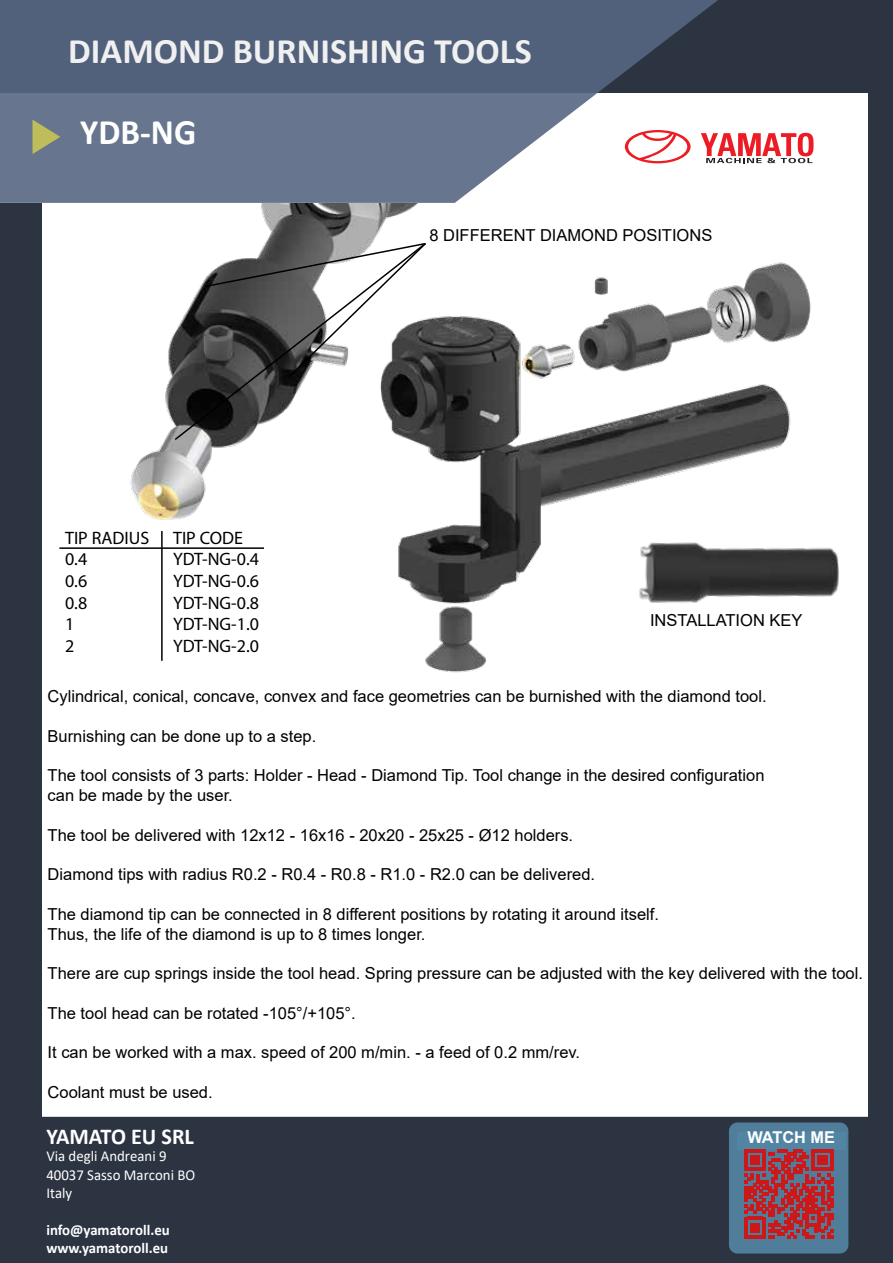
<style>
.page{position:relative;width:893px;height:1263px;background:#fff}
.page>*{position:absolute;margin:0;border:0;box-sizing:border-box;transform-origin:0 0}
.t1{font:700 36px "Calibri";color:#f0f0f1}
.t2{font:700 36px "Calibri";color:#fff}
.t3{font:700 22.8px "Calibri";color:#fff}
.t4{font:18px "Myriad Pro";color:#000}
.t5{font:16.5px/19.8px "Arial";color:#000}
.t6{font:700 16.35px "Arial";color:#fff}
.t7{font:15.15px/18.1px "Calibri";color:#fff}
.t8{font:700 15.15px/18.1px "Calibri";color:#fff}
</style>
<div class="page">
<div style="left:0;top:1218px;width:892px;height:45px;background:#2c3341"></div>
<div style="left:35px;top:1117px;width:845px;height:137px;background:#2c3341;border-radius:9px"></div>
<div style="left:729px;top:1122px;width:119px;height:131px;background:#4f7d9a;border-radius:9px"></div>
<div style="left:737px;top:1132px;width:108px;height:17px;background:#5386a5"></div>
<div style="left:0;top:203px;width:42px;height:1060px;background:#2c3341"></div>
<div style="left:0;top:0;width:893px;height:93px;background:#2c3341"></div>
<svg style="left:0;top:0;width:740px;height:203px"></svg>
<div style="left:869px;top:0;width:24px;height:1263px;background:#2c3341"></div>
<svg style="left:33px;top:120px;width:27px;height:34px"></svg>
<svg style="left:701px;top:133px;width:112px;height:30px"></svg>
<svg style="left:625px;top:130px;width:66px;height:33px"></svg>
<img style="left:398px;top:262px;width:413px;height:411px">
<img style="left:130px;top:203px;width:290px;height:321px">
<hr style="left:59px;top:547px;width:205px;height:2px;background:#000">
<hr style="left:161px;top:531px;width:2px;height:130px;background:#000">
<img style="left:631px;top:533px;width:208px;height:83px">
<svg style="left:173px;top:241px;width:254px;height:200px"></svg>
<svg style="left:203px;top:241px;width:224px;height:138px"></svg>
<svg style="left:744px;top:1149px;width:89px;height:89px"></svg>
<h1 class="t1" style="left:68px;top:26px;width:465px">DIAMOND BURNISHING TOOLS</h1>
<h1 class="t2" style="left:80px;top:107px;width:118px">YDB-NG</h1>
<p class="t5" style="left:429px;top:225px;width:284px">8 DIFFERENT DIAMOND POSITIONS</p>
<p class="t4" style="left:65px;top:527px;width:86px">TIP RADIUS</p>
<p class="t4" style="left:173px;top:527px;width:71px">TIP CODE</p>
<p class="t4" style="left:65px;top:548px;width:24px">0.4</p>
<p class="t4" style="left:173px;top:548px;width:87px">YDT-NG-0.4</p>
<p class="t4" style="left:65px;top:570px;width:24px">0.6</p>
<p class="t4" style="left:173px;top:570px;width:87px">YDT-NG-0.6</p>
<p class="t4" style="left:65px;top:591px;width:24px">0.8</p>
<p class="t4" style="left:173px;top:591px;width:87px">YDT-NG-0.8</p>
<p class="t4" style="left:65px;top:613px;width:11px">1</p>
<p class="t4" style="left:173px;top:613px;width:87px">YDT-NG-1.0</p>
<p class="t4" style="left:65px;top:635px;width:11px">2</p>
<p class="t4" style="left:173px;top:635px;width:87px">YDT-NG-2.0</p>
<p class="t5" style="left:48px;top:686px;width:721px">Cylindrical, conical, concave, convex and face geometries can be burnished with the diamond tool.</p>
<p class="t5" style="left:48px;top:726px;width:270px">Burnishing can be done up to a step.</p>
<p class="t5" style="left:48px;top:765px;width:718px">The tool consists of 3 parts: Holder - Head - Diamond Tip. Tool change in the desired configuration can be made by the user.</p>
<p class="t5" style="left:48px;top:825px;width:527px">The tool be delivered with 12x12 - 16x16 - 20x20 - 25x25 - Ø12 holders.</p>
<p class="t5" style="left:48px;top:864px;width:549px">Diamond tips with radius R0.2 - R0.4 - R0.8 - R1.0 - R2.0 can be delivered.</p>
<p class="t5" style="left:48px;top:904px;width:613px">The diamond tip can be connected in 8 different positions by rotating it around itself.<br>Thus, the life of the diamond is up to 8 times longer.</p>
<p class="t5" style="left:48px;top:963px;width:817px">There are cup springs inside the tool head. Spring pressure can be adjusted with the key delivered with the tool.</p>
<p class="t5" style="left:48px;top:1003px;width:310px">The tool head can be rotated -105°/+105°.</p>
<p class="t5" style="left:48px;top:1043px;width:534px">It can be worked with a max. speed of 200 m/min. - a feed of 0.2 mm/rev.</p>
<p class="t5" style="left:48px;top:1082px;width:167px">Coolant must be used.</p>
<p class="t5" style="left:650px;top:610px;width:154px">INSTALLATION KEY</p>
<h2 class="t3" style="left:46px;top:1120px;width:149px">YAMATO EU SRL</h2>
<p class="t7" style="left:46px;top:1147px;width:150px">Via degli Andreani 9<br>40037 Sasso Marconi BO<br>Italy</p>
<p class="t8" style="left:46px;top:1221px;width:125px">info@yamatoroll.eu www.yamatoroll.eu</p>
<p class="t6" style="left:747px;top:1126px;width:89px">WATCH ME</p>
</div>
